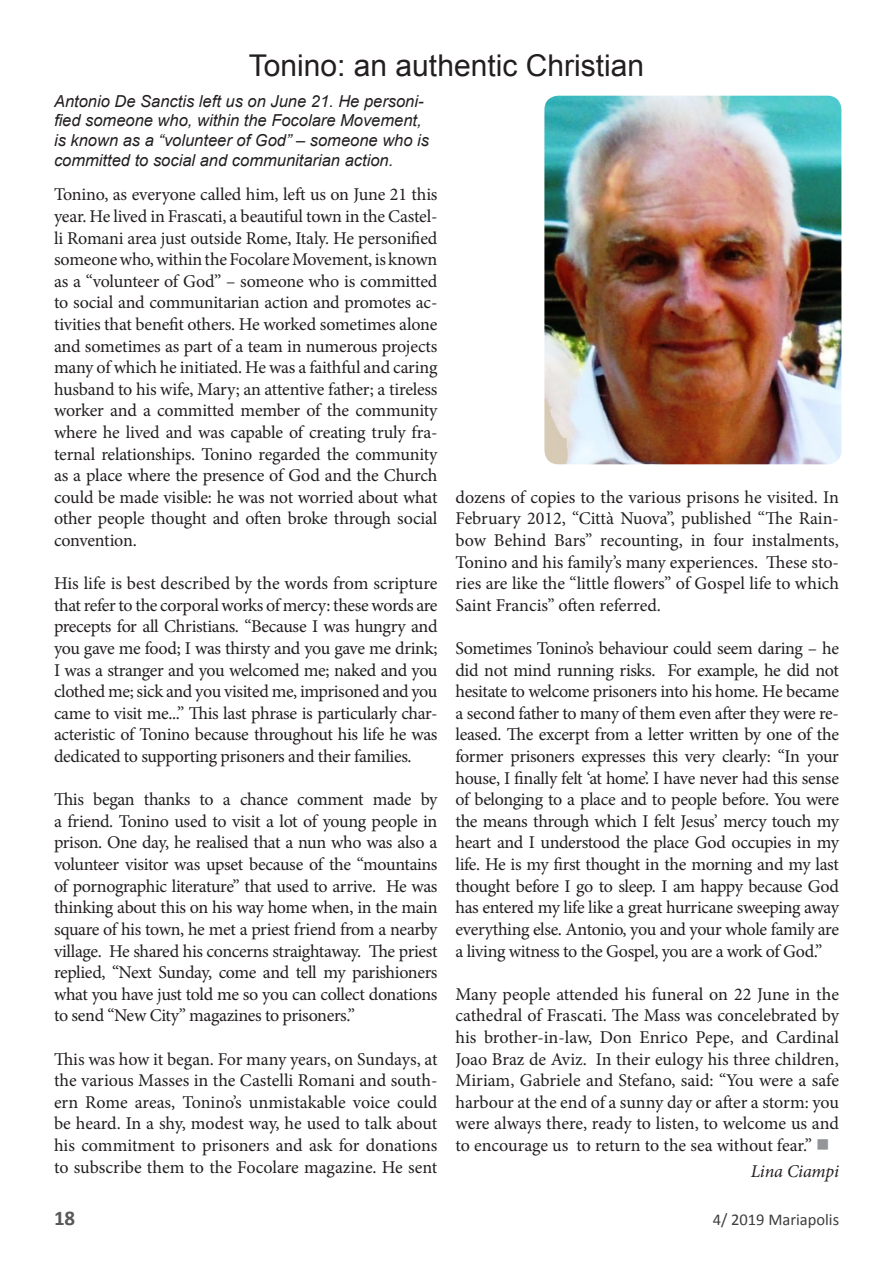
<style>
.page{position:relative;width:893px;height:1263px;background:#fff}
.page>*{position:absolute;margin:0;border:0;box-sizing:border-box;transform-origin:0 0}
.t1{font:30px "Arial";color:#231f20}
.t2{font:700 21px "Calibri";color:#57585a}
.t3{font:18px/21.6px "Minion Pro";letter-spacing:-.015em;color:#231f20;text-align:justify}
.t4{font:italic 18px "Minion Pro";letter-spacing:-.015em;color:#231f20}
.t5{font:italic 16.5px/19.8px "Arial";color:#231f20}
.t6{font:16.5px "Calibri";color:#3e3e3f}
.s1{color:#939598}
</style>
<div class="page">
<img style="left:544px;top:96px;width:297px;height:368px">
<h1 class="t1" style="left:249px;top:46px;width:397px">Tonino: an authentic Christian</h1>
<p class="t5" style="left:54px;top:91px;width:377px">Antonio De Sanctis left us on June 21. He personi&shy;fied someone who, within the Focolare Movement, is known as a “volunteer of God” – someone who is committed to social and communitarian action.</p>
<p class="t3" style="left:54px;top:184px;width:385px">Tonino, as everyone called him, left us on June 21 this year. He lived in Frascati, a beautiful town in the Castel&shy;li Romani area just outside Rome, Italy. He personified someone who, within the Focolare Movement, is known as a “volunteer of God” – someone who is committed to social and communitarian action and promotes ac&shy;tivities that benefit others. He worked sometimes alone and sometimes as part of a team in numerous projects many of which he initiated. He was a faithful and caring husband to his wife, Mary; an attentive father; a tireless worker and a committed member of the community where he lived and was capable of creating truly fra&shy;ternal relationships. Tonino regarded the community as a place where the presence of God and the Church could be made visible: he was not worried about what other people thought and often broke through social convention.</p>
<p class="t3" style="left:54px;top:573px;width:385px">His life is best described by the words from scripture that refer to the corporal works of mercy: these words are precepts for all Christians. “Because I was hungry and you gave me food; I was thirsty and you gave me drink; I was a stranger and you welcomed me; naked and you clothed me; sick and you visited me, imprisoned and you came to visit me...” This last phrase is particularly char&shy;acteristic of Tonino because throughout his life he was dedicated to supporting prisoners and their families.</p>
<p class="t3" style="left:54px;top:789px;width:385px">This began thanks to a chance comment made by a friend. Tonino used to visit a lot of young people in prison. One day, he realised that a nun who was also a volunteer visitor was upset because of the “mountains of pornographic literature” that used to arrive. He was thinking about this on his way home when, in the main square of his town, he met a priest friend from a nearby village. He shared his concerns straightaway. The priest replied, “Next Sunday, come and tell my parishioners what you have just told me so you can collect donations to send “New City” magazines to prisoners.”</p>
<p class="t3" style="left:54px;top:1048px;width:385px">This was how it began. For many years, on Sundays, at the various Masses in the Castelli Romani and south&shy;ern Rome areas, Tonino’s unmistakable voice could be heard. In a shy, modest way, he used to talk about his commitment to prisoners and ask for donations to subscribe them to the Focolare magazine. He sent</p>
<p class="t3" style="left:455px;top:486px;width:385px">dozens of copies to the various prisons he visited. In February 2012, “Città Nuova”, published “The Rain&shy;bow Behind Bars” recounting, in four instalments, Tonino and his family’s many experiences. These sto&shy;ries are like the “little flowers” of Gospel life to which Saint Francis” often referred.</p>
<p class="t3" style="left:455px;top:638px;width:385px">Sometimes Tonino’s behaviour could seem daring – he did not mind running risks. For example, he did not hesitate to welcome prisoners into his home. He became a second father to many of them even after they were re&shy;leased. The excerpt from a letter written by one of the former prisoners expresses this very clearly: “In your house, I finally felt ‘at home’. I have never had this sense of belonging to a place and to people before. You were the means through which I felt Jesus’ mercy touch my heart and I understood the place God occupies in my life. He is my first thought in the morning and my last thought before I go to sleep. I am happy because God has entered my life like a great hurricane sweeping away everything else. Antonio, you and your whole family are a living witness to the Gospel, you are a work of God.”</p>
<p class="t3" style="left:455px;top:983px;width:385px">Many people attended his funeral on 22 June in the cathedral of Frascati. The Mass was concelebrated by his brother-in-law, Don Enrico Pepe, and Cardinal Joao Braz de Aviz. In their eulogy his three children, Miriam, Gabriele and Stefano, said: “You were a safe harbour at the end of a sunny day or after a storm: you were always there, ready to listen, to welcome us and to encourage us to return to the sea without fear.” <span class="s1">■</span></p>
<p class="t4" style="left:751px;top:1159px;width:90px">Lina Ciampi</p>
<p class="t2" style="left:54px;top:1204px;width:23px">18</p>
<p class="t6" style="left:713px;top:1208px;width:128px">4/ 2019 Mariapolis</p>
</div>
